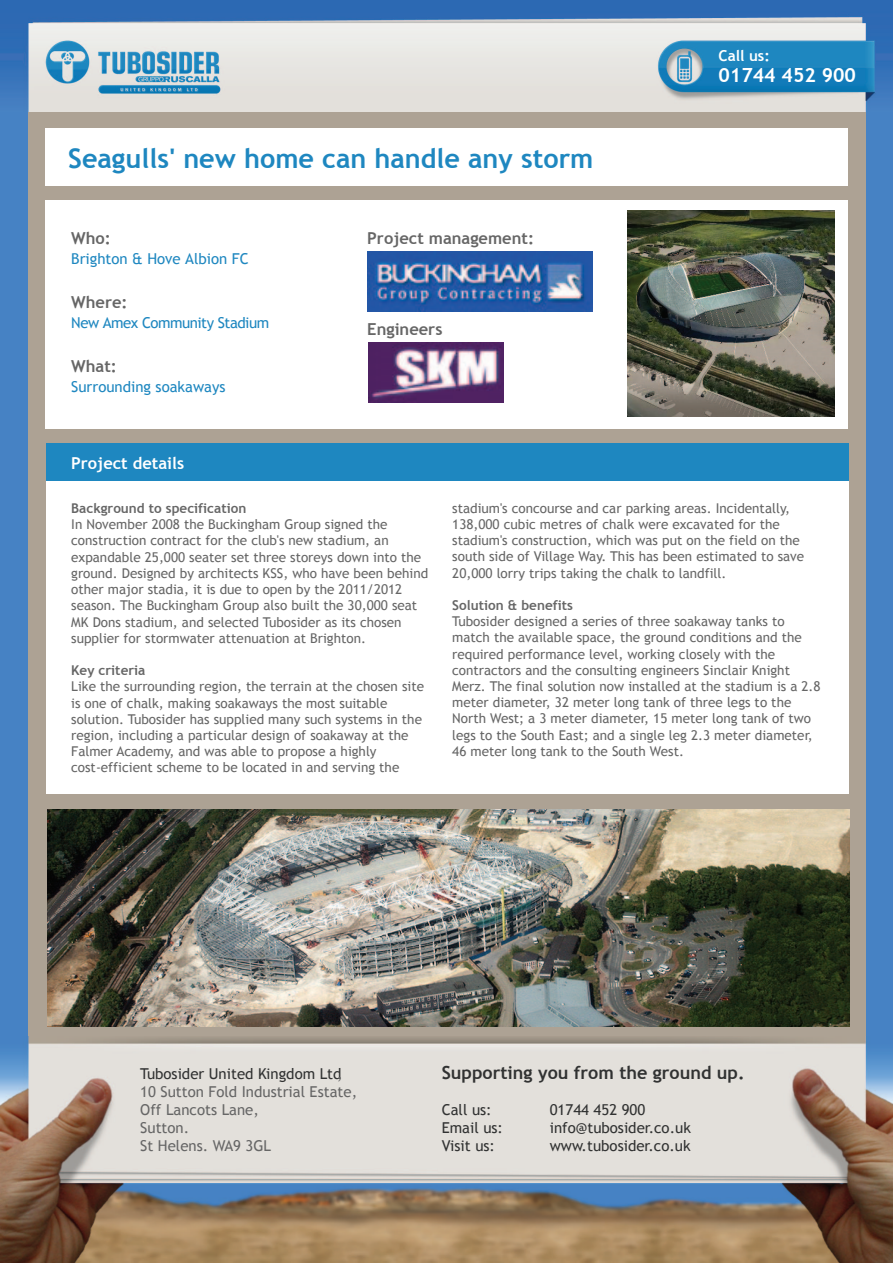
<style>
.page{position:relative;width:893px;height:1263px;background:#4682c4}
.page>*{position:absolute;margin:0;border:0;box-sizing:border-box;transform-origin:0 0}
.t1{font:700 27px "Trebuchet MS";color:#1e87c0}
.t2{font:700 19.5px "Trebuchet MS";color:#fff}
.t3{font:700 18px "Trebuchet MS";color:#313232}
.t4{font:700 16.5px "Trebuchet MS";color:#666}
.t5{font:700 16.5px "Trebuchet MS";color:#fff}
.t6{font:15px/18px "Trebuchet MS";color:#666}
.t7{font:15px "Trebuchet MS";color:#313232}
.t8{font:15px "Trebuchet MS";color:#1e87c0}
.t9{font:15px "Trebuchet MS";letter-spacing:-.03em;color:#1e87c0}
.t10{font:700 15px "Trebuchet MS";color:#fff}
.t11{font:13.5px/16.2px "Trebuchet MS";color:#666}
.t12{font:700 13.5px "Trebuchet MS";color:#666}
.s1{color:#313232}
</style>
<div class="page">
<div style="left:28px;top:1px;width:838px;height:1262px;background:#ada294"></div>
<img style="left:0;top:0;width:893px;height:112px">
<img style="left:0;top:1036px;width:893px;height:227px">
<div style="left:45px;top:128px;width:803px;height:57px;background:#fff"></div>
<div style="left:45px;top:200px;width:803px;height:228px;background:#fff"></div>
<img style="left:627px;top:211px;width:207px;height:206px">
<img style="left:367px;top:251px;width:225px;height:60px">
<img style="left:368px;top:342px;width:135px;height:60px">
<div style="left:46px;top:481px;width:802px;height:312px;background:#fff"></div>
<div style="left:46px;top:443px;width:802px;height:38px;background:#1e87c0"></div>
<img style="left:47px;top:809px;width:802px;height:218px">
<h1 class="t1" style="left:68px;top:142px;width:527px">Seagulls' new home can handle any storm</h1>
<p class="t4" style="left:71px;top:228px;width:41px">Who:</p>
<p class="t8" style="left:71px;top:250px;width:179px">Brighton &amp; Hove Albion FC</p>
<p class="t4" style="left:71px;top:292px;width:58px">Where:</p>
<p class="t9" style="left:71px;top:314px;width:200px">New Amex Community Stadium</p>
<p class="t4" style="left:71px;top:356px;width:47px">What:</p>
<p class="t8" style="left:71px;top:378px;width:156px">Surrounding soakaways</p>
<p class="t5" style="left:71px;top:453px;width:114px">Project details</p>
<p class="t4" style="left:367px;top:228px;width:168px">Project management:</p>
<p class="t4" style="left:367px;top:319px;width:77px">Engineers</p>
<p class="t10" style="left:718px;top:46px;width:53px">Call us:</p>
<h2 class="t2" style="left:718px;top:63px;width:139px">01744 452 900</h2>
<p class="t12" style="left:71px;top:500px;width:177px">Background to specification</p>
<p class="t11" style="left:71px;top:517px;width:358px">In November 2008 the Buckingham Group signed the construction contract for the club's new stadium, an expandable 25,000 seater set three storeys down into the ground. Designed by architects KSS, who have been behind other major stadia, it is due to open by the 2011/2012 season. The Buckingham Group also built the 30,000 seat MK Dons stadium, and selected Tubosider as its chosen supplier for stormwater attenuation at Brighton.</p>
<p class="t12" style="left:71px;top:662px;width:76px">Key criteria</p>
<p class="t11" style="left:71px;top:679px;width:354px">Like the surrounding region, the terrain at the chosen site is one of chalk, making soakaways the most suitable solution. Tubosider has supplied many such systems in the region, including a particular design of soakaway at the Falmer Academy, and was able to propose a highly cost-efficient scheme to be located in and serving the</p>
<p class="t11" style="left:452px;top:500px;width:353px">stadium's concourse and car parking areas. Incidentally, 138,000 cubic metres of chalk were excavated for the stadium's construction, which was put on the field on the south side of Village Way. This has been estimated to save 20,000 lorry trips taking the chalk to landfill.</p>
<p class="t12" style="left:452px;top:597px;width:122px">Solution &amp; benefits</p>
<p class="t11" style="left:452px;top:613px;width:370px">Tubosider designed a series of three soakaway tanks to match the available space, the ground conditions and the required performance level, working closely with the contractors and the consulting engineers Sinclair Knight Merz. The final solution now installed at the stadium is a 2.8 meter diameter, 32 meter long tank of three legs to the North West; a 3 meter diameter, 15 meter long tank of two legs to the South East; and a single leg 2.3 meter diameter, 46 meter long tank to the South West.</p>
<p class="t6" style="left:140px;top:1064px;width:218px"><span class="s1">Tubosider United Kingdom Ltd</span>,<br>10 Sutton Fold Industrial Estate,<br>Off Lancots Lane,<br>Sutton.<br>St Helens. WA9 3GL</p>
<h3 class="t3" style="left:442px;top:1061px;width:304px">Supporting you from the ground up.</h3>
<p class="t7" style="left:442px;top:1100px;width:51px">Call us:</p>
<p class="t7" style="left:550px;top:1100px;width:97px">01744 452 900</p>
<p class="t7" style="left:442px;top:1118px;width:63px">Email us:</p>
<p class="t7" style="left:550px;top:1118px;width:143px">info@tubosider.co.uk</p>
<p class="t7" style="left:442px;top:1136px;width:55px">Visit us:</p>
<p class="t7" style="left:550px;top:1136px;width:142px">www.tubosider.co.uk</p>
</div>
